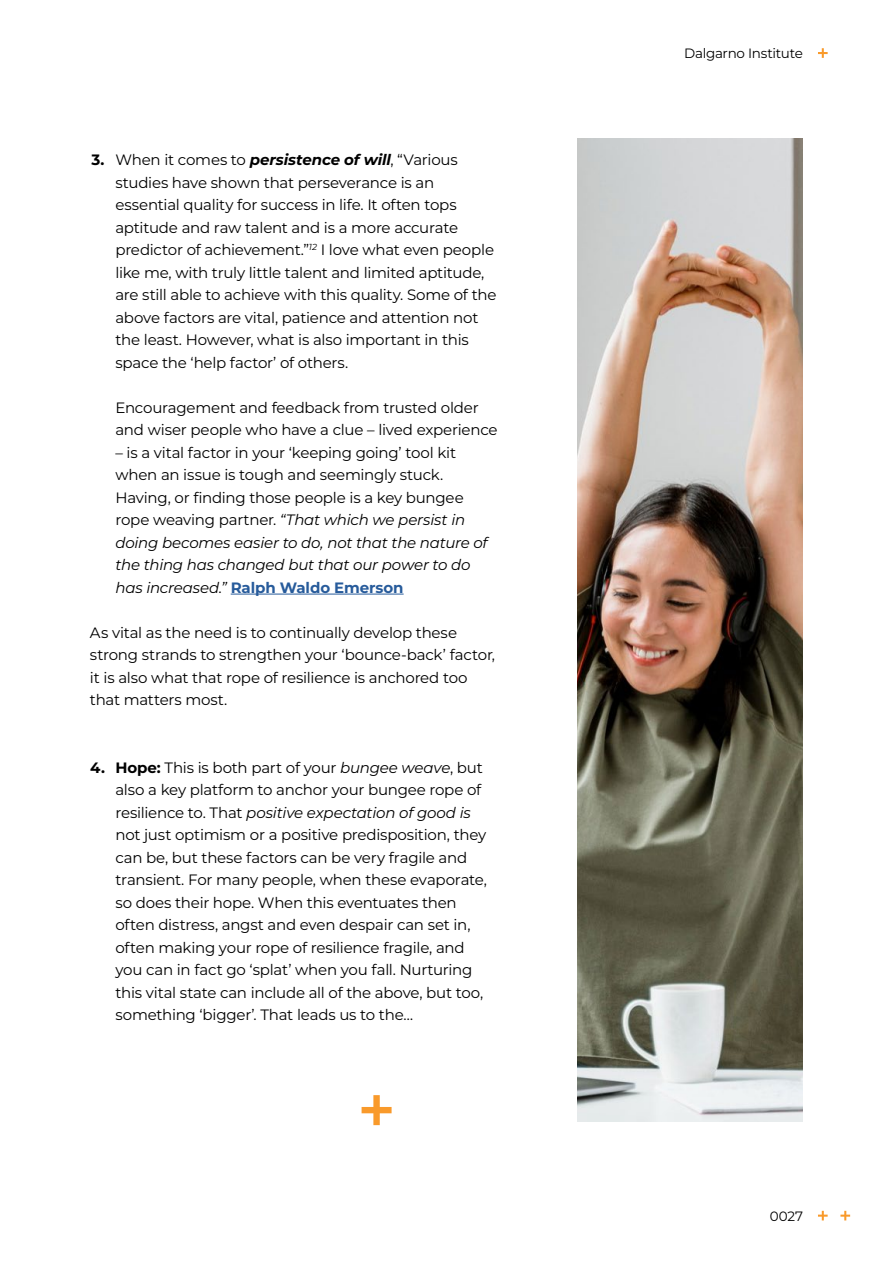
<style>
.page{position:relative;width:893px;height:1263px;background:#fff}
.page>*{position:absolute;margin:0;border:0;box-sizing:border-box;transform-origin:0 0}
.t1{font:15px/22.5px "Montserrat";letter-spacing:-.015em;color:#000}
.t2{font:700 15px "Montserrat";color:#000}
.t3{font:13.5px "Montserrat";letter-spacing:-.02em;color:#000}
.s1{font-weight:700;font-style:italic}
.s2{font-style:italic}
.s3{font-weight:700;color:#275b9b}
.s4{font-weight:700}
</style>
<div class="page">
<svg style="left:818px;top:48px;width:10px;height:10px"></svg>
<svg style="left:818px;top:1211px;width:10px;height:9px"></svg>
<svg style="left:840px;top:1211px;width:10px;height:9px"></svg>
<img style="left:577px;top:139px;width:226px;height:982px">
<svg style="left:362px;top:1095px;width:30px;height:30px"></svg>
<hr style="left:231px;top:594px;width:173px;height:1px;background:#275b9b">
<p class="t1" style="left:115px;top:148px;width:383px">When it comes to <span class="s1">persistence of will</span>, “Various studies have shown that perseverance is an essential quality for success in life. It often tops aptitude and raw talent and is a more accurate predictor of achievement.”<sup>12</sup> I love what even people like me, with truly little talent and limited aptitude, are still able to achieve with this quality. Some of the above factors are vital, patience and attention not the least. However, what is also important in this space the ‘help factor’ of others.</p>
<p class="t1" style="left:115px;top:395px;width:384px">Encouragement and feedback from trusted older and wiser people who have a clue – lived experience</p>
<p class="t1" style="left:115px;top:440px;width:374px">– is a vital factor in your ‘keeping going’ tool kit when an issue is tough and seemingly stuck.<br>Having, or finding those people is a key bungee rope weaving partner. <span class="s2">“That which we persist in doing becomes easier to do, not that the nature of the thing has changed but that our power to do has increased.”</span> <span class="s3">Ralph Waldo Emerson</span></p>
<p class="t1" style="left:90px;top:620px;width:407px">As vital as the need is to continually develop these strong strands to strengthen your ‘bounce-back’ factor, it is also what that rope of resilience is anchored too that matters most.</p>
<p class="t2" style="left:91px;top:149px;width:15px">3.</p>
<p class="t2" style="left:90px;top:756px;width:16px">4.</p>
<p class="t1" style="left:115px;top:755px;width:373px"><span class="s4">Hope:</span> This is both part of your <span class="s2">bungee weave</span>, but also a key platform to anchor your bungee rope of resilience to. That <span class="s2">positive expectation of good is </span>not just optimism or a positive predisposition, they can be, but these factors can be very fragile and transient. For many people, when these evaporate, so does their hope. When this eventuates then often distress, angst and even despair can set in, often making your rope of resilience fragile, and you can in fact go ‘splat’ when you fall. Nurturing this vital state can include all of the above, but too, something ‘bigger’. That leads us to the…</p>
<p class="t3" style="left:684px;top:44px;width:120px">Dalgarno Institute</p>
<p class="t3" style="left:770px;top:1206px;width:35px">0027</p>
</div>
